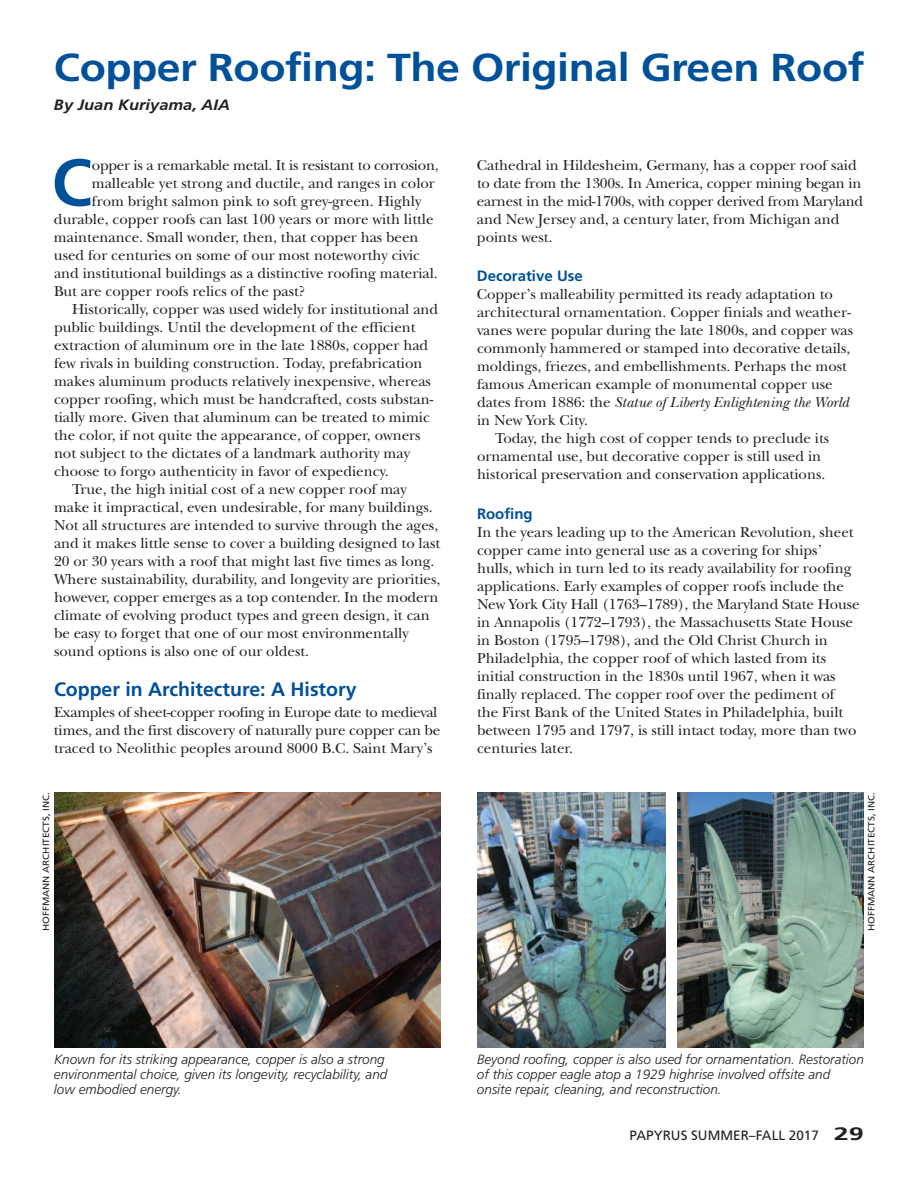
<style>
.page{position:relative;width:918px;height:1188px;background:#fff}
.page>*{position:absolute;margin:0;border:0;box-sizing:border-box;transform-origin:0 0}
.t1{font:700 66.15px "Frutiger";color:#01519a}
.t2{font:700 39px "Frutiger";letter-spacing:-.01em;color:#01519a;scale:1.1 1}
.t3{font:700 19.5px "Frutiger";color:#01519a}
.t4{font:15px/18px "New Baskerville Std";color:#231f20}
.t5{font:italic 15px "New Baskerville Std";color:#231f20}
.t6{font:700 15px "Frutiger";color:#01519a}
.t7{font:italic 700 15px "Frutiger";color:#231f20;scale:1.1 1}
.t8{font:italic 300 13.5px/15px "Frutiger";color:#231f20}
.t9{font:13.5px "Frutiger";color:#231f20}
.t10{font:9px "Frutiger";color:#231f20;scale:1.1 1}
.s1{font-style:normal}
.s2{font-weight:700;font-size:18px}
</style>
<div class="page">
<img style="left:54px;top:792px;width:387px;height:256px">
<img style="left:477px;top:792px;width:189px;height:256px">
<img style="left:678px;top:792px;width:186px;height:256px">
<h2 class="t2" style="left:54px;top:52px;width:738px">Copper Roofing: The Original Green Roof</h2>
<p class="t7" style="left:54px;top:99px;width:162px">By Juan Kuriyama, AIA</p>
<h1 class="t1" style="left:52px;top:156px;width:42px">C</h1>
<p class="t4" style="left:92px;top:157px;width:348px">opper is a remarkable metal. It is resistant to corrosion,</p>
<p class="t4" style="left:92px;top:175px;width:345px">malleable yet strong and ductile, and ranges in color</p>
<p class="t4" style="left:92px;top:193px;width:331px">from bright salmon pink to soft grey-green. Highly</p>
<p class="t4" style="left:54px;top:211px;width:381px">durable, copper roofs can last 100 years or more with little</p>
<p class="t4" style="left:54px;top:229px;width:366px">maintenance. Small wonder, then, that copper has been</p>
<p class="t4" style="left:54px;top:247px;width:368px">used for centuries on some of our most noteworthy civic</p>
<p class="t4" style="left:54px;top:265px;width:385px">and institutional buildings as a distinctive roofing material.</p>
<p class="t4" style="left:54px;top:283px;width:253px">But are copper roofs relics of the past?</p>
<p class="t4" style="left:72px;top:301px;width:368px">Historically, copper was used widely for institutional and</p>
<p class="t4" style="left:54px;top:319px;width:363px">public buildings. Until the development of the efficient</p>
<p class="t4" style="left:54px;top:337px;width:376px">extraction of aluminum ore in the late 1880s, copper had</p>
<p class="t4" style="left:54px;top:355px;width:370px">few rivals in building construction. Today, prefabrication</p>
<p class="t4" style="left:54px;top:373px;width:378px">makes aluminum products relatively inexpensive, whereas</p>
<p class="t4" style="left:54px;top:391px;width:381px">copper roofing, which must be handcrafted, costs substan-</p>
<p class="t4" style="left:54px;top:409px;width:378px">tially more. Given that aluminum can be treated to mimic</p>
<p class="t4" style="left:54px;top:427px;width:368px">the color, if not quite the appearance, of copper, owners</p>
<p class="t4" style="left:54px;top:445px;width:357px">not subject to the dictates of a landmark authority may</p>
<p class="t4" style="left:54px;top:463px;width:336px">choose to forgo authenticity in favor of expediency.</p>
<p class="t4" style="left:72px;top:481px;width:336px">True, the high initial cost of a new copper roof may</p>
<p class="t4" style="left:54px;top:499px;width:380px">make it impractical, even undesirable, for many buildings.</p>
<p class="t4" style="left:54px;top:517px;width:386px">Not all structures are intended to survive through the ages,</p>
<p class="t4" style="left:54px;top:535px;width:388px">and it makes little sense to cover a building designed to last</p>
<p class="t4" style="left:54px;top:553px;width:382px">20 or 30 years with a roof that might last five times as long.</p>
<p class="t4" style="left:54px;top:571px;width:388px">Where sustainability, durability, and longevity are priorities,</p>
<p class="t4" style="left:54px;top:589px;width:386px">however, copper emerges as a top contender. In the modern</p>
<p class="t4" style="left:54px;top:607px;width:377px">climate of evolving product types and green design, it can</p>
<p class="t4" style="left:54px;top:625px;width:356px">be easy to forget that one of our most environmentally</p>
<p class="t4" style="left:54px;top:643px;width:257px">sound options is also one of our oldest.</p>
<h3 class="t3" style="left:54px;top:682px;width:304px">Copper in Architecture: A History</h3>
<p class="t4" style="left:54px;top:705px;width:388px">Examples of sheet-copper roofing in Europe date to medieval times, and the first discovery of naturally pure copper can be traced to Neolithic peoples around 8000 B.C. Saint Mary’s</p>
<p class="t4" style="left:477px;top:158px;width:388px">Cathedral in Hildesheim, Germany, has a copper roof said to date from the 1300s. In America, copper mining began in earnest in the mid-1700s, with copper derived from Maryland and New Jersey and, a century later, from Michigan and points west.</p>
<p class="t6" style="left:477px;top:270px;width:107px">Decorative Use</p>
<p class="t4" style="left:477px;top:287px;width:357px">Copper’s malleability permitted its ready adaptation to</p>
<p class="t4" style="left:477px;top:305px;width:376px">architectural ornamentation. Copper finials and weather-</p>
<p class="t4" style="left:477px;top:323px;width:378px">vanes were popular during the late 1800s, and copper was</p>
<p class="t4" style="left:477px;top:341px;width:375px">commonly hammered or stamped into decorative details,</p>
<p class="t4" style="left:477px;top:359px;width:371px">moldings, friezes, and embellishments. Perhaps the most</p>
<p class="t4" style="left:477px;top:377px;width:357px">famous American example of monumental copper use</p>
<p class="t5" style="left:477px;top:397px;width:374px"><span class="s1">dates from 1886: the</span> Statue of Liberty Enlightening the World</p>
<p class="t4" style="left:477px;top:413px;width:112px">in New York City.</p>
<p class="t4" style="left:495px;top:431px;width:336px">Today, the high cost of copper tends to preclude its</p>
<p class="t4" style="left:477px;top:449px;width:346px">ornamental use, but decorative copper is still used in</p>
<p class="t4" style="left:477px;top:467px;width:350px">historical preservation and conservation applications.</p>
<p class="t6" style="left:477px;top:508px;width:57px">Roofing</p>
<p class="t4" style="left:477px;top:525px;width:384px">In the years leading up to the American Revolution, sheet copper came into general use as a covering for ships’ hulls, which in turn led to its ready availability for roofing applications. Early examples of copper roofs include the New York City Hall (1763–1789), the Maryland State House in Annapolis (1772–1793), the Massachusetts State House in Boston (1795–1798), and the Old Christ Church in Philadelphia, the copper roof of which lasted from its initial construction in the 1830s until 1967, when it was finally replaced. The copper roof over the pediment of the First Bank of the United States in Philadelphia, built between 1795 and 1797, is still intact today, more than two centuries later.</p>
<p class="t10" style="left:42px;top:931px;width:128px;rotate:-90deg">HOFFMANN ARCHITECTS, INC.</p>
<p class="t10" style="left:868px;top:931px;width:128px;rotate:-90deg">HOFFMANN ARCHITECTS, INC.</p>
<p class="t8" style="left:54px;top:1053px;width:335px">Known for its striking appearance, copper is also a strong environmental choice, given its longevity, recyclability, and low embodied energy.</p>
<p class="t8" style="left:477px;top:1053px;width:388px">Beyond roofing, copper is also used for ornamentation. Restoration of this copper eagle atop a 1929 highrise involved offsite and onsite repair, cleaning, and reconstruction.</p>
<p class="t9" style="left:629px;top:1130px;width:236px">PAPYRUS SUMMER–FALL 2017 <span class="s2">29</span></p>
</div>
